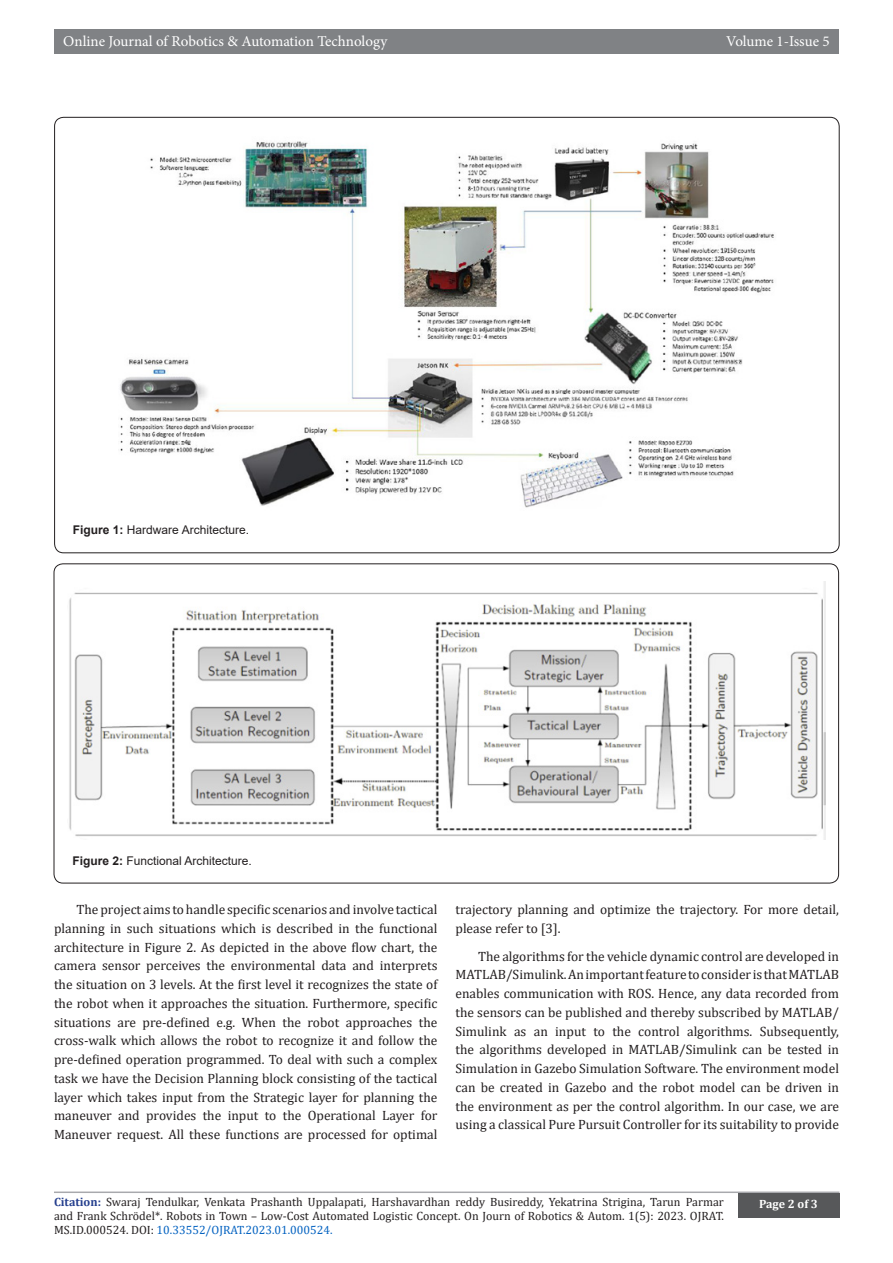
<style>
.page{position:relative;width:893px;height:1263px;background:#fff}
.page>*{position:absolute;margin:0;border:0;box-sizing:border-box;transform-origin:0 0}
.t1{font:15px "Minion Pro";letter-spacing:-.005em;color:#fff}
.t2{font:13.5px/18.8px "Cambria";color:#231f20;text-align:justify}
.t3{font:12px/14.4px "Cambria";color:#231f20;text-align:justify}
.t4{font:12px "Arial";color:#231f20}
.t5{font:700 12px "Cambria";color:#fff}
.s1{font-weight:700}
.s2{font-weight:700;color:#253f8e}
.s3{color:#0563c1}
</style>
<div class="page">
<div style="left:54px;top:29px;width:785px;height:25px;background:#808285"></div>
<hr style="left:54px;top:1191px;width:785px;height:2px;background:#a8a9ad">
<div style="left:738px;top:1193px;width:101px;height:24px;background:#57585a"></div>
<img style="left:120px;top:141px;width:654px;height:367px">
<img style="left:69px;top:581px;width:757px;height:259px">
<p class="t1" style="left:63px;top:31px;width:326px">Online Journal of Robotics &amp; Automation Technology</p>
<p class="t1" style="left:726px;top:31px;width:105px">Volume 1-Issue 5</p>
<p class="t4" style="left:73px;top:521px;width:178px"><span class="s1">Figure 1:</span> Hardware Architecture.</p>
<p class="t4" style="left:72px;top:853px;width:181px"><span class="s1">Figure 2:</span> Functional Architecture.</p>
<p class="t2" style="left:54px;top:900px;width:385px;text-indent:22px">The project aims to handle specific scenarios and involve tactical planning in such situations which is described in the functional architecture in Figure 2. As depicted in the above flow chart, the camera sensor perceives the environmental data and interprets the situation on 3 levels. At the first level it recognizes the state of the robot when it approaches the situation. Furthermore, specific situations are pre-defined e.g. When the robot approaches the cross-walk which allows the robot to recognize it and follow the pre-defined operation programmed. To deal with such a complex task we have the Decision Planning block consisting of the tactical layer which takes input from the Strategic layer for planning the maneuver and provides the input to the Operational Layer for Maneuver request. All these functions are processed for optimal</p>
<p class="t2" style="left:455px;top:900px;width:385px">trajectory planning and optimize the trajectory. For more detail, please refer to [3].</p>
<p class="t2" style="left:455px;top:947px;width:385px;text-indent:22px">The algorithms for the vehicle dynamic control are developed in MATLAB/Simulink. An important feature to consider is that MATLAB enables communication with ROS. Hence, any data recorded from the sensors can be published and thereby subscribed by MATLAB/ Simulink as an input to the control algorithms. Subsequently, the algorithms developed in MATLAB/Simulink can be tested in Simulation in Gazebo Simulation Software. The environment model can be created in Gazebo and the robot model can be driven in the environment as per the control algorithm. In our case, we are using a classical Pure Pursuit Controller for its suitability to provide</p>
<p class="t3" style="left:54px;top:1194px;width:671px"><span class="s2">Citation:</span> Swaraj Tendulkar, Venkata Prashanth Uppalapati, Harshavardhan reddy Busireddy, Yekatrina Strigina, Tarun Parmar and Frank Schrödel*. Robots in Town – Low-Cost Automated Logistic Concept. On Journ of Robotics &amp; Autom. 1(5): 2023. OJRAT.<br>MS.ID.000524. DOI: <span class="s3">10.33552/OJRAT.2023.01.000524.</span></p>
<p class="t5" style="left:759px;top:1196px;width:60px">Page 2 of 3</p>
</div>
